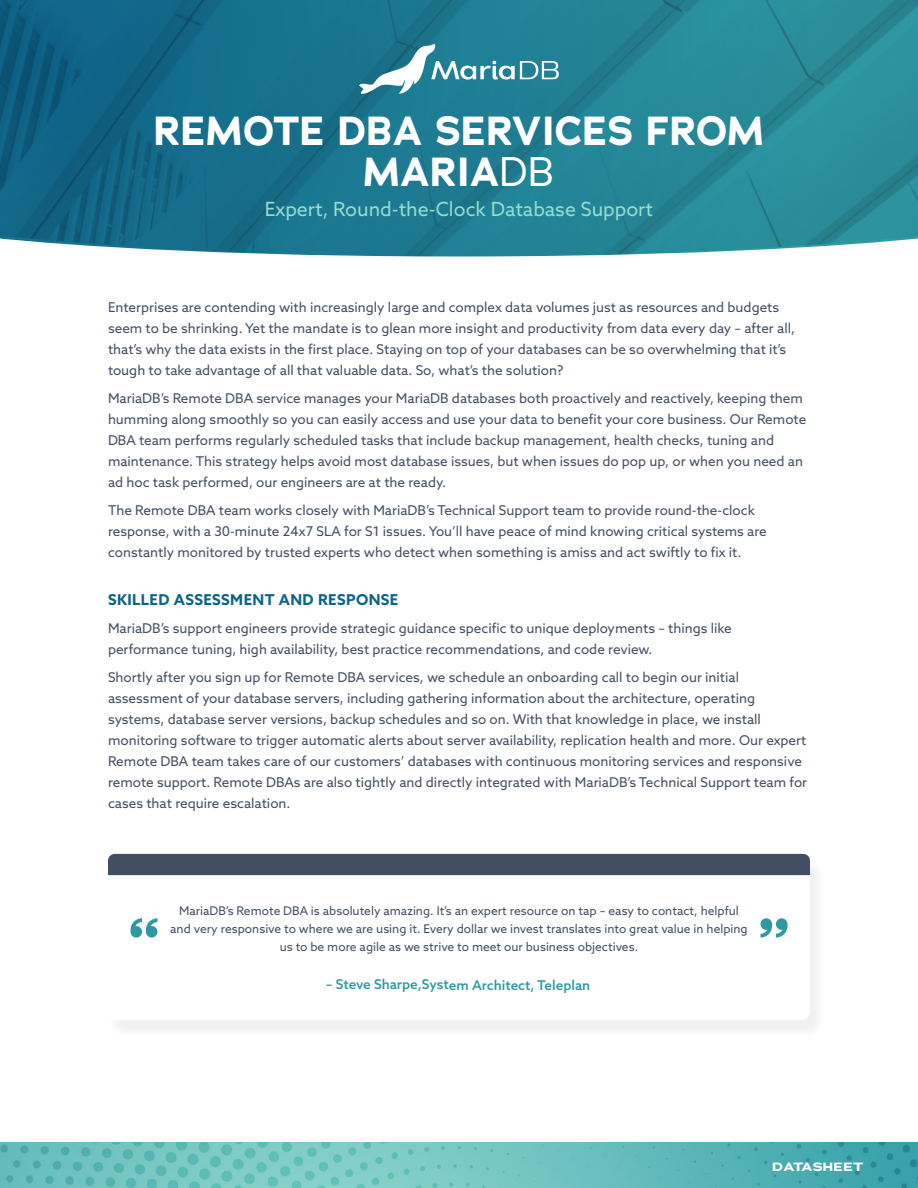
<style>
.page{position:relative;width:918px;height:1188px;background:#fff}
.page>*{position:absolute;margin:0;border:0;box-sizing:border-box;transform-origin:0 0}
.cover_title{font:700 40.5px/40.5px "Adrianna";letter-spacing:.005em;color:#fff;text-align:center}
.coversub{font:19.5px "Azo Sans";color:#96ddcf}
.body{font:700 15px "Azo Sans";letter-spacing:.025em;color:#0e6488}
.body-2{font:13.5px/21px "Azo Sans";color:#424f62}
.Heading_-_H4{font:500 13.5px "Azo Sans";letter-spacing:-.005em;color:#2f99a3}
.Heading_-_H4-2{font:12px/18px "Azo Sans";color:#424f62;text-align:center}
.t1{font:700 12px "Adrianna Extended";letter-spacing:.015em;color:#fff}
.s1{font-weight:400}
</style>
<div class="page">
<img style="left:0;top:0;width:918px;height:256px">
<img style="left:360px;top:44px;width:198px;height:50px">
<img style="left:0;top:1143px;width:918px;height:45px">
<div style="left:107px;top:857px;width:719px;height:182px;background:#f4f4f4"></div>
<div style="left:108px;top:854px;width:702px;height:166px;background:#fff;border-radius:9px"></div>
<div style="left:108px;top:854px;width:702px;height:21px;background:#424f62"></div>
<svg style="left:131px;top:918px;width:26px;height:20px"></svg>
<svg style="left:761px;top:918px;width:26px;height:20px"></svg>
<p class="cover_title" style="left:154px;top:111px;width:612px">REMOTE DBA SERVICES FROM<br>MARIA<span class="s1">DB</span></p>
<p class="coversub" style="left:265px;top:196px;width:390px">Expert, Round-the-Clock Database Support</p>
<p class="body-2" style="left:108px;top:297px;width:689px">Enterprises are contending with increasingly large and complex data volumes just as resources and budgets seem to be shrinking. Yet the mandate is to glean more insight and productivity from data every day – after all, that’s why the data exists in the first place. Staying on top of your databases can be so overwhelming that it’s tough to take advantage of all that valuable data. So, what’s the solution?</p>
<p class="body-2" style="left:108px;top:387px;width:700px">MariaDB’s Remote DBA service manages your MariaDB databases both proactively and reactively, keeping them humming along smoothly so you can easily access and use your data to benefit your core business. Our Remote DBA team performs regularly scheduled tasks that include backup management, health checks, tuning and maintenance. This strategy helps avoid most database issues, but when issues do pop up, or when you need an ad hoc task performed, our engineers are at the ready.</p>
<p class="body-2" style="left:108px;top:499px;width:660px">The Remote DBA team works closely with MariaDB’s Technical Support team to provide round-the-clock response, with a 30-minute 24x7 SLA for S1 issues. You’ll have peace of mind knowing critical systems are constantly monitored by trusted experts who detect when something is amiss and act swiftly to fix it.</p>
<p class="body" style="left:108px;top:590px;width:292px">SKILLED ASSESSMENT AND RESPONSE</p>
<p class="body-2" style="left:108px;top:617px;width:625px">MariaDB’s support engineers provide strategic guidance specific to unique deployments – things like performance tuning, high availability, best practice recommendations, and code review.</p>
<p class="body-2" style="left:108px;top:666px;width:701px">Shortly after you sign up for Remote DBA services, we schedule an onboarding call to begin our initial assessment of your database servers, including gathering information about the architecture, operating systems, database server versions, backup schedules and so on. With that knowledge in place, we install monitoring software to trigger automatic alerts about server availability, replication health and more. Our expert Remote DBA team takes care of our customers’ databases with continuous monitoring services and responsive remote support. Remote DBAs are also tightly and directly integrated with MariaDB’s Technical Support team for cases that require escalation.</p>
<p class="Heading_-_H4-2" style="left:170px;top:901px;width:579px">MariaDB’s Remote DBA is absolutely amazing. It’s an expert resource on tap – easy to contact, helpful and very responsive to where we are using it. Every dollar we invest translates into great value in helping us to be more agile as we strive to meet our business objectives.</p>
<p class="Heading_-_H4" style="left:326px;top:976px;width:266px">– Steve Sharpe,System Architect, Teleplan</p>
<p class="t1" style="left:772px;top:1159px;width:92px">DATASHEET</p>
</div>
